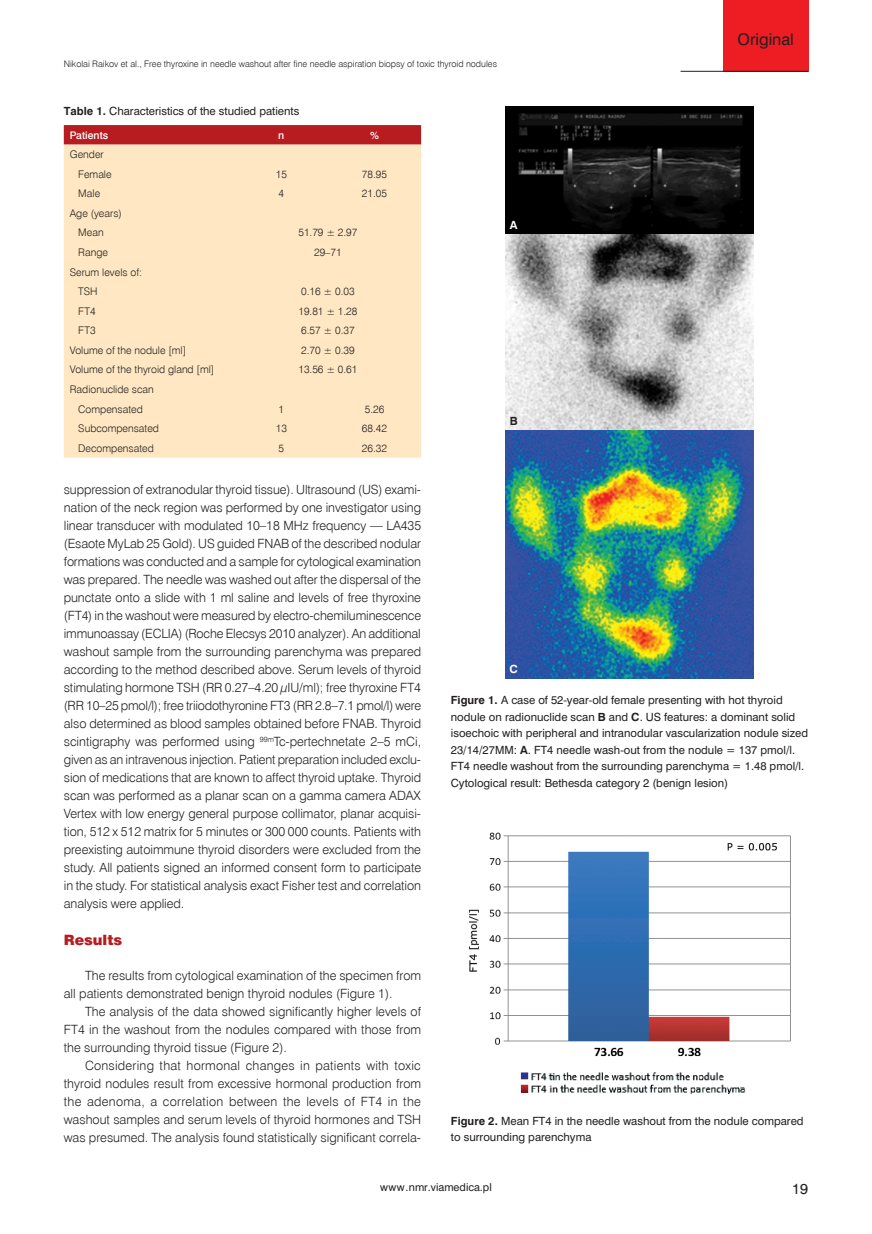
<style>
.page{position:relative;width:872px;height:1234px;background:#fff}
.page>*{position:absolute;margin:0;border:0;box-sizing:border-box;transform-origin:0 0}
.t1{font:15px "Swis 721 PL";color:#231f20}
._05_-_Śródtytuł_1__r{font:14.25px "Swis 721 Blk EU";color:#b61c20}
.t2{font:13.5px "Swis 721 PL";color:#231f20}
._04_-_Tekst{font:12.75px/18px "Swis 721 Lt EU";color:#231f20;text-align:justify}
._09_-_Rycina_-_podpi{font:10.5px/16.5px "Swis 721 PL";color:#231f20}
._12_-_Tabela_-_tekst{font:10.5px "Swis 721 Lt EU";color:#231f20}
._10_-_Tabela_-_tytuł{font:10.5px "Swis 721 PL";color:#231f20}
._11_-_Tabela_-_nagłó{font:10.5px "Swis 721 Md EU";color:#fff}
._09_-_Rycina_-_podpi-2{font:700 10.5px "Swis 721 PL";color:#fff}
._09_-_Rycina_-_podpi-3{font:700 10.5px "Swis 721 PL";color:#231f20}
.t3{font:10.05px "Swis 721 PL";color:#231f20}
.t4{font:9px "Swis 721 Lt EU";color:#231f20}
.s1{font-weight:700}
</style>
<div class="page">
<div style="left:723px;top:0;width:85px;height:71px;background:#ee1d23"></div>
<hr style="left:680px;top:71px;width:128px;height:1px;background:#231f20">
<svg style="left:64px;top:125px;width:357px;height:20px;background:#b82326"></svg>
<div style="left:64px;top:145px;width:357px;height:312px;background:#fee7c2"></div>
<img style="left:505px;top:106px;width:248px;height:572px">
<img style="left:469px;top:832px;width:322px;height:262px">
<p class="t4" style="left:64px;top:58px;width:435px">Nikolai Raikov et al., Free thyroxine in needle washout after fine needle aspiration biopsy of toxic thyroid nodules</p>
<p class="_10_-_Tabela_-_tytuł" style="left:64px;top:104px;width:237px"><span class="s1">Table 1.</span> Characteristics of the studied patients</p>
<p class="_11_-_Tabela_-_nagłó" style="left:70px;top:128px;width:40px">Patients</p>
<p class="_11_-_Tabela_-_nagłó" style="left:278px;top:128px;width:8px">n</p>
<p class="_11_-_Tabela_-_nagłó" style="left:370px;top:128px;width:10px">%</p>
<p class="_12_-_Tabela_-_tekst" style="left:70px;top:148px;width:35px">Gender</p>
<p class="_12_-_Tabela_-_tekst" style="left:78px;top:168px;width:35px">Female</p>
<p class="_12_-_Tabela_-_tekst" style="left:276px;top:168px;width:13px">15</p>
<p class="_12_-_Tabela_-_tekst" style="left:362px;top:168px;width:27px">78.95</p>
<p class="_12_-_Tabela_-_tekst" style="left:78px;top:187px;width:23px">Male</p>
<p class="_12_-_Tabela_-_tekst" style="left:278px;top:187px;width:7px">4</p>
<p class="_12_-_Tabela_-_tekst" style="left:362px;top:187px;width:27px">21.05</p>
<p class="_12_-_Tabela_-_tekst" style="left:70px;top:207px;width:54px">Age (years)</p>
<p class="_12_-_Tabela_-_tekst" style="left:78px;top:226px;width:27px">Mean</p>
<p class="_12_-_Tabela_-_tekst" style="left:298px;top:226px;width:61px">51.79 ± 2.97</p>
<p class="_12_-_Tabela_-_tekst" style="left:78px;top:246px;width:31px">Range</p>
<p class="_12_-_Tabela_-_tekst" style="left:314px;top:246px;width:29px">29–71</p>
<p class="_12_-_Tabela_-_tekst" style="left:70px;top:265px;width:74px">Serum levels of:</p>
<p class="_12_-_Tabela_-_tekst" style="left:78px;top:285px;width:21px">TSH</p>
<p class="_12_-_Tabela_-_tekst" style="left:301px;top:285px;width:55px">0.16 ± 0.03</p>
<p class="_12_-_Tabela_-_tekst" style="left:78px;top:304px;width:19px">FT4</p>
<p class="_12_-_Tabela_-_tekst" style="left:298px;top:304px;width:61px">19.81 ± 1.28</p>
<p class="_12_-_Tabela_-_tekst" style="left:78px;top:324px;width:19px">FT3</p>
<p class="_12_-_Tabela_-_tekst" style="left:301px;top:324px;width:55px">6.57 ± 0.37</p>
<p class="_12_-_Tabela_-_tekst" style="left:70px;top:343px;width:118px">Volume of the nodule [ml]</p>
<p class="_12_-_Tabela_-_tekst" style="left:301px;top:343px;width:55px">2.70 ± 0.39</p>
<p class="_12_-_Tabela_-_tekst" style="left:70px;top:363px;width:146px">Volume of the thyroid gland [ml]</p>
<p class="_12_-_Tabela_-_tekst" style="left:298px;top:363px;width:61px">13.56 ± 0.61</p>
<p class="_12_-_Tabela_-_tekst" style="left:70px;top:383px;width:85px">Radionuclide scan</p>
<p class="_12_-_Tabela_-_tekst" style="left:78px;top:402px;width:66px">Compensated</p>
<p class="_12_-_Tabela_-_tekst" style="left:278px;top:402px;width:7px">1</p>
<p class="_12_-_Tabela_-_tekst" style="left:365px;top:402px;width:21px">5.26</p>
<p class="_12_-_Tabela_-_tekst" style="left:78px;top:422px;width:82px">Subcompensated</p>
<p class="_12_-_Tabela_-_tekst" style="left:276px;top:422px;width:13px">13</p>
<p class="_12_-_Tabela_-_tekst" style="left:362px;top:422px;width:27px">68.42</p>
<p class="_12_-_Tabela_-_tekst" style="left:78px;top:441px;width:77px">Decompensated</p>
<p class="_12_-_Tabela_-_tekst" style="left:278px;top:441px;width:7px">5</p>
<p class="_12_-_Tabela_-_tekst" style="left:362px;top:441px;width:27px">26.32</p>
<p class="_09_-_Rycina_-_podpi-2" style="left:510px;top:218px;width:9px">A</p>
<p class="_09_-_Rycina_-_podpi-3" style="left:510px;top:414px;width:9px">B</p>
<p class="t1" style="left:737px;top:29px;width:58px">Original</p>
<p class="_04_-_Tekst" style="left:64px;top:480px;width:359px">suppression of extranodular thyroid tissue). Ultrasound (US) exami&shy;nation of the neck region was performed by one investigator using linear transducer with modulated 10–18 MHz frequency — LA435 (Esaote MyLab 25 Gold). US guided FNAB of the described nodular formations was conducted and a sample for cytological examination was prepared. The needle was washed out after the dispersal of the punctate onto a slide with 1 ml saline and levels of free thyroxine (FT4) in the washout were measured by electro-chemiluminescence immunoassay (ECLIA) (Roche Elecsys 2010 analyzer). An additional washout sample from the surrounding parenchyma was prepared according to the method described above. Serum levels of thyroid stimulating hormone TSH (RR 0.27–4.20 μIU/ml); free thyroxine FT4 (RR 10–25 pmol/l); free triiodothyronine FT3 (RR 2.8–7.1 pmol/l) were also determined as blood samples obtained before FNAB. Thyroid scintigraphy was performed using <sup>99m</sup>Tc-pertechnetate 2–5 mCi, given as an intravenous injection. Patient preparation included exclu&shy;sion of medications that are known to affect thyroid uptake. Thyroid scan was performed as a planar scan on a gamma camera ADAX Vertex with low energy general purpose collimator, planar acquisi&shy;tion, 512 x 512 matrix for 5 minutes or 300 000 counts. Patients with preexisting autoimmune thyroid disorders were excluded from the study. All patients signed an informed consent form to participate in the study. For statistical analysis exact Fisher test and correlation analysis were applied.</p>
<p class="_05_-_Śródtytuł_1__r" style="left:64px;top:930px;width:60px">Results</p>
<p class="_04_-_Tekst" style="left:64px;top:966px;width:359px;text-indent:21px">The results from cytological examination of the specimen from all patients demonstrated benign thyroid nodules (Figure 1).</p>
<p class="_04_-_Tekst" style="left:64px;top:1002px;width:359px;text-indent:21px">The analysis of the data showed significantly higher levels of FT4 in the washout from the nodules compared with those from the surrounding thyroid tissue (Figure 2).</p>
<p class="_04_-_Tekst" style="left:64px;top:1056px;width:359px;text-indent:21px">Considering that hormonal changes in patients with toxic thyroid nodules result from excessive hormonal production from the adenoma, a correlation between the levels of FT4 in the washout samples and serum levels of thyroid hormones and TSH was presumed. The analysis found statistically significant correla-</p>
<p class="_09_-_Rycina_-_podpi-2" style="left:509px;top:662px;width:10px">C</p>
<p class="_09_-_Rycina_-_podpi" style="left:451px;top:691px;width:359px"><span class="s1">Figure 1.</span> A case of 52-year-old female presenting with hot thyroid nodule on radionuclide scan <span class="s1">B</span> and <span class="s1">C</span>. US features: a dominant solid isoechoic with peripheral and intranodular vascularization nodule sized 23/14/27MM: <span class="s1">A</span>. FT4 needle wash-out from the nodule = 137 pmol/l.<br>FT4 needle washout from the surrounding parenchyma = 1.48 pmol/l.<br>Cytological result: Bethesda category 2 (benign lesion)</p>
<p class="_09_-_Rycina_-_podpi" style="left:451px;top:1112px;width:354px"><span class="s1">Figure 2.</span> Mean FT4 in the needle washout from the nodule compared to surrounding parenchyma</p>
<p class="t3" style="left:380px;top:1180px;width:113px">www.nmr.viamedica.pl</p>
<p class="t2" style="left:792px;top:1179px;width:17px">19</p>
</div>
